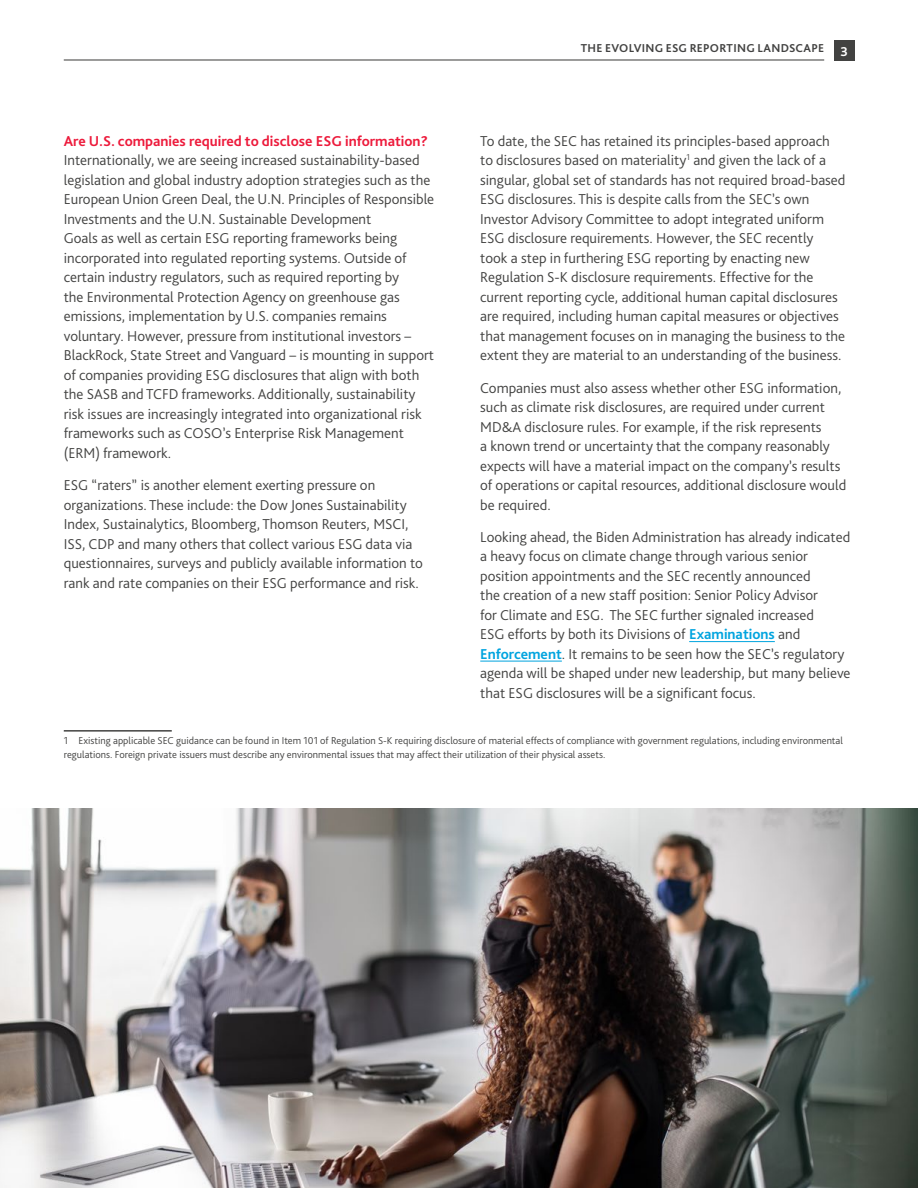
<style>
.page{position:relative;width:918px;height:1188px;background:#fff}
.page>*{position:absolute;margin:0;border:0;box-sizing:border-box;transform-origin:0 0}
.t1{font:300 15px/19.5px "Bliss Pro";color:#424241}
.t2{font:700 15px "Bliss Pro";color:#ed1a3b}
.t3{font:700 13.5px "Bliss Pro";color:#fff}
.t4{font:700 12px "Bliss Pro";letter-spacing:.025em;color:#424241}
.t5{font:300 10.5px/13.5px "Bliss Pro";color:#424241}
.s1{font-weight:700;color:#00a4df}
</style>
<div class="page">
<hr style="left:64px;top:730px;width:108px;height:2px;background:#424241">
<hr style="left:689px;top:641px;width:86px;height:1px;background:#00a4df">
<hr style="left:480px;top:661px;width:82px;height:1px;background:#00a4df">
<div style="left:834px;top:40px;width:20px;height:21px;background:#424241"></div>
<hr style="left:64px;top:59px;width:760px;height:2px;background:#424241">
<img style="left:0;top:809px;width:918px;height:379px">
<p class="t2" style="left:64px;top:132px;width:366px">Are U.S. companies required to disclose ESG information?</p>
<p class="t1" style="left:64px;top:150px;width:372px">Internationally, we are seeing increased sustainability-based legislation and global industry adoption strategies such as the European Union Green Deal, the U.N. Principles of Responsible Investments and the U.N. Sustainable Development<br>Goals as well as certain ESG reporting frameworks being incorporated into regulated reporting systems. Outside of certain industry regulators, such as required reporting by<br>the Environmental Protection Agency on greenhouse gas emissions, implementation by U.S. companies remains voluntary. However, pressure from institutional investors – BlackRock, State Street and Vanguard – is mounting in support of companies providing ESG disclosures that align with both the SASB and TCFD frameworks. Additionally, sustainability risk issues are increasingly integrated into organizational risk frameworks such as COSO’s Enterprise Risk Management (ERM) framework.</p>
<p class="t1" style="left:64px;top:475px;width:361px">ESG “raters” is another element exerting pressure on organizations. These include: the Dow Jones Sustainability Index, Sustainalytics, Bloomberg, Thomson Reuters, MSCI, ISS, CDP and many others that collect various ESG data via questionnaires, surveys and publicly available information to rank and rate companies on their ESG performance and risk.</p>
<p class="t4" style="left:581px;top:40px;width:245px">THE EVOLVING ESG REPORTING LANDSCAPE</p>
<p class="t3" style="left:840px;top:43px;width:9px">3</p>
<p class="t1" style="left:480px;top:131px;width:367px">To date, the SEC has retained its principles-based approach to disclosures based on materiality<sup>1</sup> and given the lack of a singular, global set of standards has not required broad-based ESG disclosures. This is despite calls from the SEC’s own Investor Advisory Committee to adopt integrated uniform ESG disclosure requirements. However, the SEC recently<br>took a step in furthering ESG reporting by enacting new Regulation S-K disclosure requirements. Effective for the current reporting cycle, additional human capital disclosures are required, including human capital measures or objectives that management focuses on in managing the business to the extent they are material to an understanding of the business.</p>
<p class="t1" style="left:480px;top:377px;width:368px">Companies must also assess whether other ESG information, such as climate risk disclosures, are required under current MD&amp;A disclosure rules. For example, if the risk represents<br>a known trend or uncertainty that the company reasonably expects will have a material impact on the company’s results of operations or capital resources, additional disclosure would be required.</p>
<p class="t1" style="left:480px;top:527px;width:372px">Looking ahead, the Biden Administration has already indicated a heavy focus on climate change through various senior position appointments and the SEC recently announced<br>the creation of a new staff position: Senior Policy Advisor<br>for Climate and ESG. The SEC further signaled increased<br>ESG efforts by both its Divisions of <span class="s1">Examinations</span> and <span class="s1">Enforcement</span>. It remains to be seen how the SEC’s regulatory agenda will be shaped under new leadership, but many believe that ESG disclosures will be a significant focus.</p>
<p class="t5" style="left:64px;top:734px;width:781px">1 Existing applicable SEC guidance can be found in Item 101 of Regulation S-K requiring disclosure of material effects of compliance with government regulations, including environmental regulations. Foreign private issuers must describe any environmental issues that may affect their utilization of their physical assets.</p>
</div>
